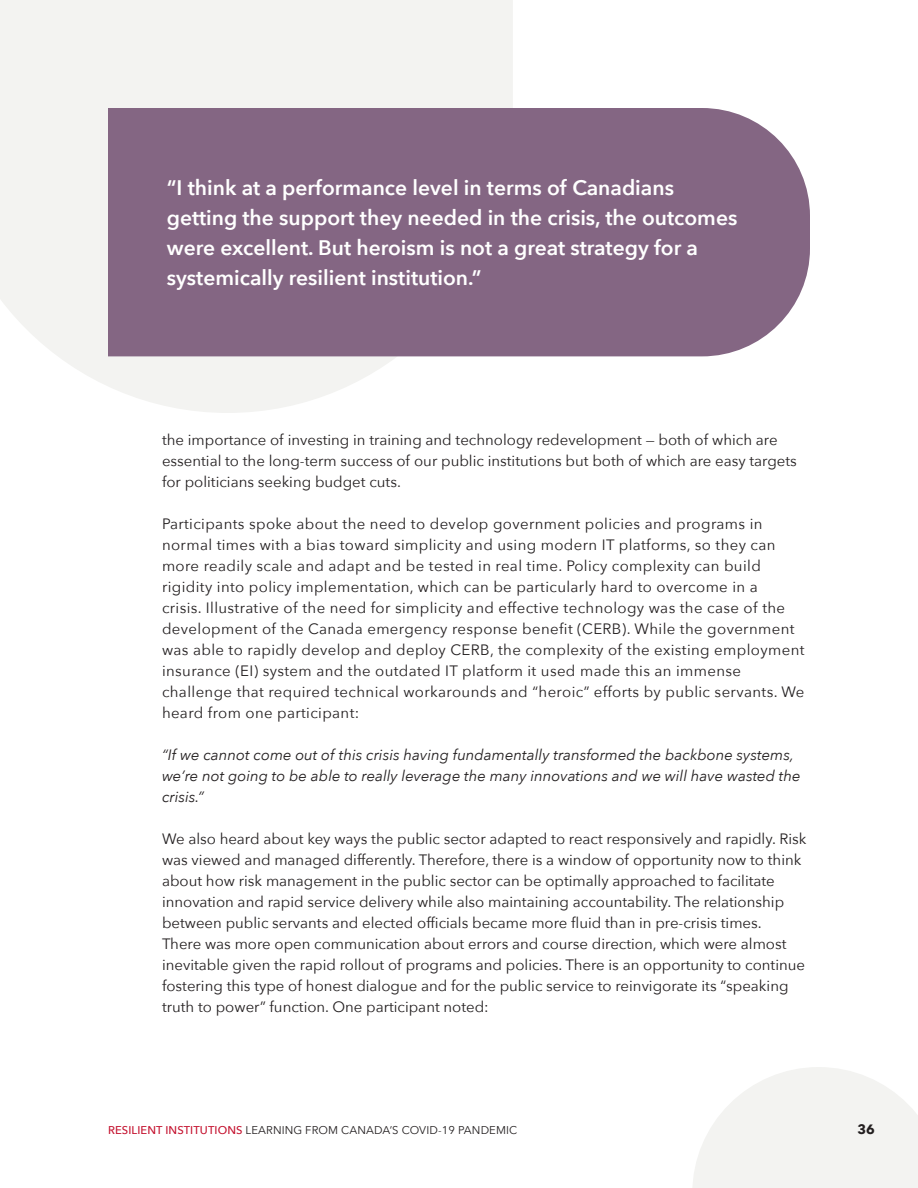
<style>
.page{position:relative;width:918px;height:1188px;background:#fff}
.page>*{position:absolute;margin:0;border:0;box-sizing:border-box;transform-origin:0 0}
.Quotes{font:600 21px/30px "Avenir Next";color:#fff}
.Level_2_Blue_Header{font:15px/21px "Avenir Next";color:#231f20}
.Level_2_Blue_Header-2{font:15px/21px "Avenir Next";letter-spacing:.025em;color:#231f20}
.Level_2_Blue_Header-3{font:italic 15px/21px "Avenir Next";color:#231f20}
.t1{font:700 13.5px "Avenir Next";color:#231f20}
.t2{font:11.25px "Avenir Next";letter-spacing:.01em;color:#231f20}
.s1{font-weight:500;color:#c4122f}
</style>
<div class="page">
<svg style="left:693px;top:1067px;width:225px;height:121px"></svg>
<svg style="left:0;top:0;width:513px;height:413px;fill:#f3f3f1"></svg>
<div style="left:108px;top:108px;width:702px;height:248px;background:#846683"></div>
<p class="Quotes" style="left:167px;top:172px;width:572px">“I think at a performance level in terms of Canadians getting the support they needed in the crisis, the outcomes were excellent. But heroism is not a great strategy for a systemically resilient institution.”</p>
<p class="Level_2_Blue_Header" style="left:162px;top:428px;width:636px">the importance of investing in training and technology redevelopment — both of which are essential to the long-term success of our public institutions but both of which are easy targets for politicians seeking budget cuts.</p>
<p class="Level_2_Blue_Header-2" style="left:162px;top:512px;width:644px">Participants spoke about the need to develop government policies and programs in normal times with a bias toward simplicity and using modern IT platforms, so they can more readily scale and adapt and be tested in real time. Policy complexity can build rigidity into policy implementation, which can be particularly hard to overcome in a<br>crisis. Illustrative of the need for simplicity and effective technology was the case of the development of the Canada emergency response benefit (CERB). While the government was able to rapidly develop and deploy CERB, the complexity of the existing employment insurance (EI) system and the outdated IT platform it used made this an immense challenge that required technical workarounds and “heroic” efforts by public servants. We heard from one participant:</p>
<p class="Level_2_Blue_Header-3" style="left:162px;top:743px;width:640px">“If we cannot come out of this crisis having fundamentally transformed the backbone systems, we’re not going to be able to really leverage the many innovations and we will have wasted the crisis.”</p>
<p class="Level_2_Blue_Header" style="left:162px;top:827px;width:646px">We also heard about key ways the public sector adapted to react responsively and rapidly. Risk was viewed and managed differently. Therefore, there is a window of opportunity now to think about how risk management in the public sector can be optimally approached to facilitate innovation and rapid service delivery while also maintaining accountability. The relationship between public servants and elected officials became more fluid than in pre-crisis times.<br>There was more open communication about errors and course direction, which were almost inevitable given the rapid rollout of programs and policies. There is an opportunity to continue fostering this type of honest dialogue and for the public service to reinvigorate its “speaking truth to power” function. One participant noted:</p>
<p class="t2" style="left:108px;top:1121px;width:411px"><span class="s1">RESILIENT INSTITUTIONS</span> LEARNING FROM CANADA’S COVID-19 PANDEMIC</p>
<p class="t1" style="left:857px;top:1118px;width:19px">36</p>
</div>
